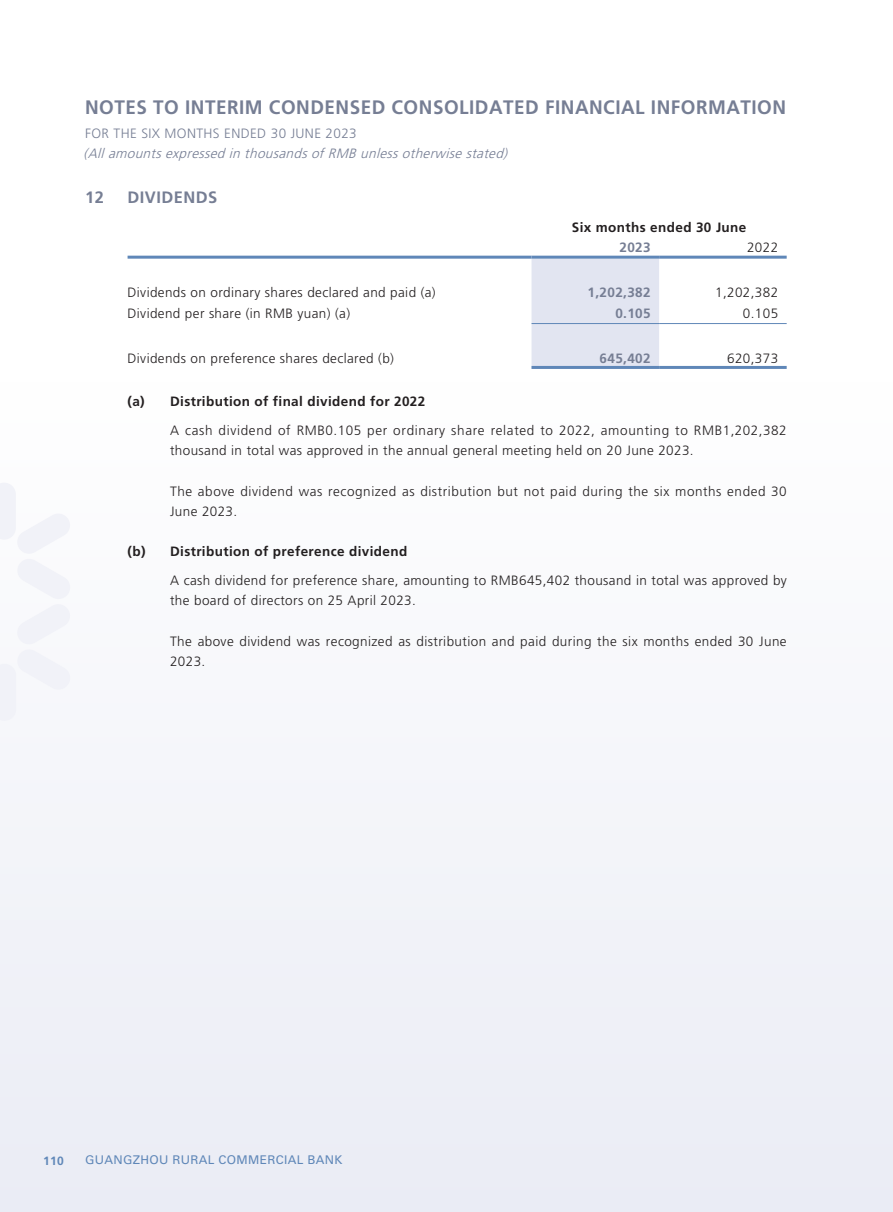
<style>
.page{position:relative;width:893px;height:1212px;background:#fff}
.page>*{position:absolute;margin:0;border:0;box-sizing:border-box;transform-origin:0 0}
.t1{font:700 19.5px "Frutiger LT Std";letter-spacing:.025em;color:#767e94}
.t2{font:700 16.5px "Frutiger LT Std";letter-spacing:.03em;color:#767e94}
.t3{font:300 13.5px/20.2px "Frutiger LT Std";letter-spacing:.03em;color:#231f20}
.t4{font:700 13.5px "Frutiger LT Std";letter-spacing:.03em;color:#231f20}
.t5{font:italic 300 13.5px "Frutiger LT Std";color:#767e94}
.t6{font:300 13.5px "Frutiger LT Std";letter-spacing:.03em;color:#767e94}
.t7{font:700 13.5px "Frutiger LT Std";letter-spacing:.03em;color:#767e94}
.t8{font:12px "Univers LT Std";letter-spacing:.03em;color:#5f87b8}
.t9{font:700 12px "Frutiger LT Std";color:#5f87b8}
</style>
<div class="page">
<div style="left:0;top:383px;width:893px;height:829px;background:#f4f5f9"></div>
<div style="left:531px;top:259px;width:128px;height:107px;background:#e2e5f1"></div>
<hr style="left:128px;top:256px;width:403px;height:3px;background:#5f87b8">
<hr style="left:531px;top:256px;width:128px;height:3px;background:#5f87b8">
<hr style="left:659px;top:256px;width:128px;height:3px;background:#5f87b8">
<hr style="left:531px;top:323px;width:128px;height:1px;background:#5f87b8">
<hr style="left:659px;top:323px;width:128px;height:1px;background:#5f87b8">
<hr style="left:531px;top:366px;width:128px;height:3px;background:#5f87b8">
<hr style="left:659px;top:366px;width:128px;height:3px;background:#5f87b8">
<h1 class="t1" style="left:85px;top:96px;width:703px">NOTES TO INTERIM CONDENSED CONSOLIDATED FINANCIAL INFORMATION</h1>
<p class="t6" style="left:85px;top:126px;width:273px">FOR THE SIX MONTHS ENDED 30 JUNE 2023</p>
<p class="t5" style="left:84px;top:146px;width:429px">(Allamountsexpressed in thousandsofRMB unlessotherwise stated)</p>
<p class="t2" style="left:85px;top:188px;width:20px">12</p>
<p class="t2" style="left:128px;top:188px;width:91px">DIVIDENDS</p>
<p class="t4" style="left:572px;top:220px;width:176px">Six months ended 30 June</p>
<p class="t7" style="left:619px;top:240px;width:33px">2023</p>
<p class="t3" style="left:747px;top:238px;width:33px">2022</p>
<p class="t3" style="left:128px;top:283px;width:310px">Dividends on ordinary shares declared and paid (a)</p>
<p class="t7" style="left:588px;top:285px;width:65px">1,202,382</p>
<p class="t3" style="left:715px;top:283px;width:65px">1,202,382</p>
<p class="t3" style="left:128px;top:303px;width:224px">Dividend per share (in RMB yuan) (a)</p>
<p class="t7" style="left:615px;top:305px;width:37px">0.105</p>
<p class="t3" style="left:743px;top:303px;width:37px">0.105</p>
<p class="t3" style="left:128px;top:348px;width:268px">Dividends on preference shares declared (b)</p>
<p class="t7" style="left:600px;top:350px;width:53px">645,402</p>
<p class="t3" style="left:727px;top:348px;width:53px">620,373</p>
<p class="t4" style="left:128px;top:393px;width:299px">(a) Distribution of final dividend for 2022</p>
<p class="t3" style="left:170px;top:420px;width:618px">A cash dividend of RMB0.105 per ordinary share related to 2022, amounting to RMB1,202,382 thousand in total was approved in the annual general meeting held on 20 June 2023.</p>
<p class="t3" style="left:170px;top:481px;width:618px">The above dividend was recognized as distribution but not paid during the six months ended 30<br>June 2023.</p>
<p class="t4" style="left:128px;top:544px;width:281px">(b) Distribution of preference dividend</p>
<p class="t3" style="left:170px;top:570px;width:618px">A cash dividend for preference share, amounting to RMB645,402 thousand in total was approved by the board of directors on 25 April 2023.</p>
<p class="t3" style="left:170px;top:631px;width:618px">The above dividend was recognized as distribution and paid during the six months ended 30 June<br>2023.</p>
<p class="t9" style="left:43px;top:1154px;width:22px">110</p>
<p class="t8" style="left:85px;top:1153px;width:259px">GUANGZHOU RURAL COMMERCIAL BANK</p>
</div>
